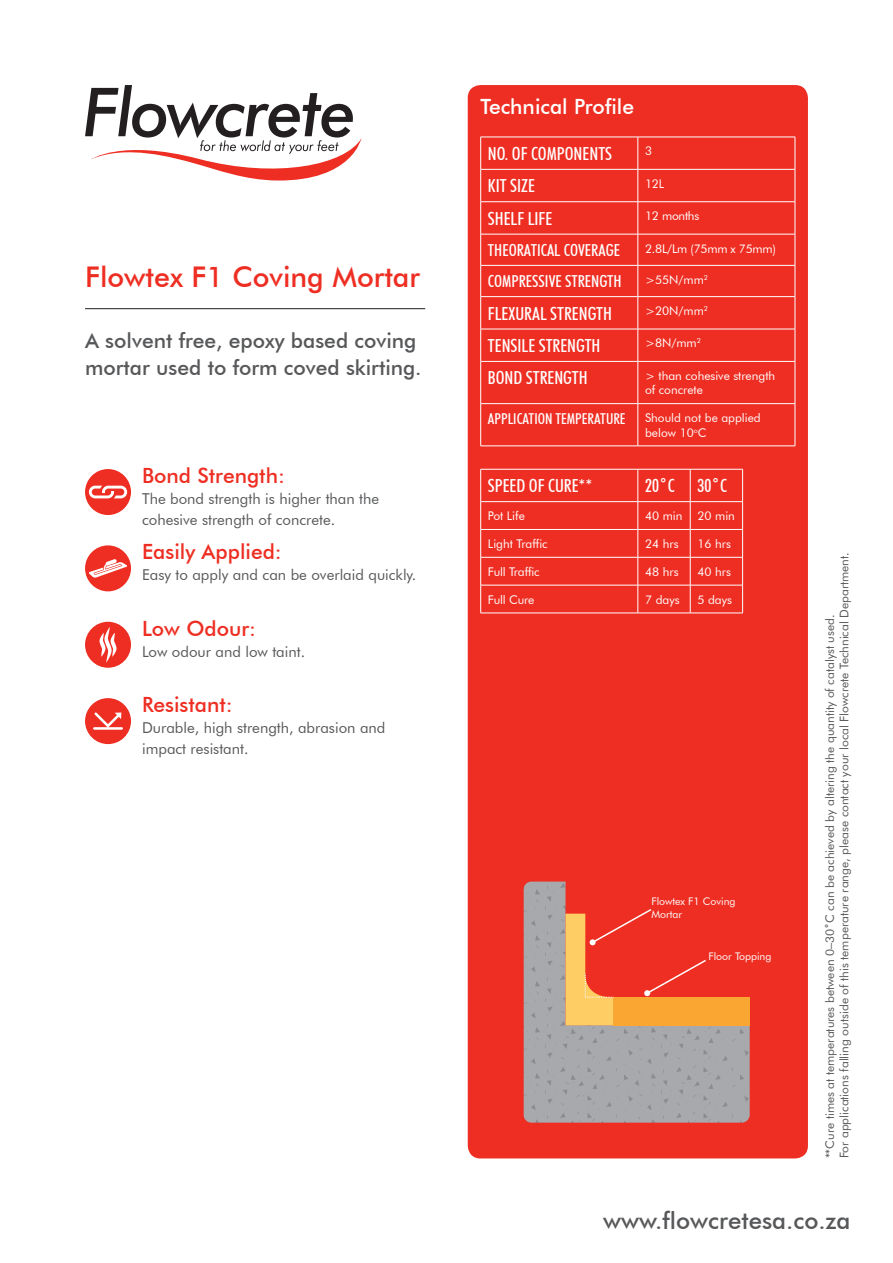
<style>
.page{position:relative;width:893px;height:1263px;background:#fff}
.page>*{position:absolute;margin:0;border:0;box-sizing:border-box;transform-origin:0 0}
.t1{font:500 28.5px "Futura BT";color:#ee2e22}
.t2{font:500 24px "Futura BT";color:#57585a}
.t3{font:500 21px/27px "Futura BT";color:#57585a}
.t4{font:500 21px "Futura BT";color:#ee2e22}
.t5{font:500 21px "Futura BT";color:#fff}
.t6{font:500 condensed 18px "Futura BT";color:#fff}
.t7{font:500 condensed 16.5px "Futura BT";color:#fff}
.t8{font:15px/21px "Futura BT";color:#57585a}
.t9{font:500 condensed 15px "Futura BT";color:#fff}
.t10{font:12px/14.4px "Futura BT";color:#57585a}
.t11{font:12px/14.4px "Futura BT";color:#fff}
.t12{font:12px "Futura BT";letter-spacing:-.02em;color:#fff}
.t13{font:10.5px/12.6px "Futura BT";color:#fff}
</style>
<div class="page">
<svg style="left:85px;top:85px;width:276px;height:96px"></svg>
<div style="left:468px;top:85px;width:340px;height:1073px;background:#ee2e22;border-radius:13px"></div>
<hr style="left:480px;top:234px;width:158px;height:1px;background:#fff">
<hr style="left:638px;top:234px;width:157px;height:1px;background:#fff">
<hr style="left:480px;top:265px;width:158px;height:1px;background:#fff">
<hr style="left:480px;top:266px;width:1px;height:30px;background:#fff">
<hr style="left:638px;top:265px;width:157px;height:1px;background:#fff">
<hr style="left:638px;top:266px;width:1px;height:30px;background:#fff">
<hr style="left:795px;top:266px;width:1px;height:30px;background:#fff">
<hr style="left:480px;top:296px;width:158px;height:1px;background:#fff">
<hr style="left:480px;top:297px;width:1px;height:32px;background:#fff">
<hr style="left:638px;top:296px;width:157px;height:1px;background:#fff">
<hr style="left:638px;top:297px;width:1px;height:32px;background:#fff">
<hr style="left:795px;top:297px;width:1px;height:32px;background:#fff">
<hr style="left:480px;top:329px;width:158px;height:1px;background:#fff">
<hr style="left:480px;top:329px;width:1px;height:32px;background:#fff">
<hr style="left:638px;top:329px;width:157px;height:1px;background:#fff">
<hr style="left:638px;top:329px;width:1px;height:32px;background:#fff">
<hr style="left:795px;top:329px;width:1px;height:32px;background:#fff">
<hr style="left:480px;top:361px;width:158px;height:1px;background:#fff">
<hr style="left:480px;top:362px;width:1px;height:41px;background:#fff">
<hr style="left:638px;top:361px;width:157px;height:1px;background:#fff">
<hr style="left:638px;top:362px;width:1px;height:41px;background:#fff">
<hr style="left:795px;top:362px;width:1px;height:41px;background:#fff">
<hr style="left:480px;top:403px;width:158px;height:1px;background:#fff">
<hr style="left:480px;top:404px;width:1px;height:42px;background:#fff">
<hr style="left:638px;top:403px;width:157px;height:1px;background:#fff">
<hr style="left:638px;top:404px;width:1px;height:42px;background:#fff">
<hr style="left:795px;top:404px;width:1px;height:42px;background:#fff">
<hr style="left:480px;top:446px;width:158px;height:1px;background:#fff">
<hr style="left:638px;top:446px;width:157px;height:1px;background:#fff">
<hr style="left:480px;top:169px;width:158px;height:1px;background:#fff">
<hr style="left:480px;top:170px;width:1px;height:32px;background:#fff">
<hr style="left:638px;top:169px;width:157px;height:1px;background:#fff">
<hr style="left:638px;top:170px;width:1px;height:32px;background:#fff">
<hr style="left:795px;top:170px;width:1px;height:32px;background:#fff">
<hr style="left:480px;top:201px;width:158px;height:1px;background:#fff">
<hr style="left:480px;top:202px;width:1px;height:32px;background:#fff">
<hr style="left:638px;top:201px;width:157px;height:1px;background:#fff">
<hr style="left:638px;top:202px;width:1px;height:32px;background:#fff">
<hr style="left:795px;top:202px;width:1px;height:32px;background:#fff">
<hr style="left:480px;top:234px;width:1px;height:31px;background:#fff">
<hr style="left:638px;top:234px;width:1px;height:31px;background:#fff">
<hr style="left:795px;top:234px;width:1px;height:31px;background:#fff">
<hr style="left:480px;top:137px;width:158px;height:1px;background:#fff">
<hr style="left:480px;top:137px;width:1px;height:32px;background:#fff">
<hr style="left:638px;top:137px;width:157px;height:1px;background:#fff">
<hr style="left:638px;top:137px;width:1px;height:32px;background:#fff">
<hr style="left:795px;top:137px;width:1px;height:32px;background:#fff">
<hr style="left:480px;top:469px;width:158px;height:1px;background:#fff">
<hr style="left:480px;top:469px;width:1px;height:32px;background:#fff">
<hr style="left:638px;top:469px;width:52px;height:1px;background:#fff">
<hr style="left:638px;top:469px;width:1px;height:32px;background:#fff">
<hr style="left:690px;top:469px;width:53px;height:1px;background:#fff">
<hr style="left:690px;top:469px;width:1px;height:32px;background:#fff">
<hr style="left:742px;top:469px;width:1px;height:32px;background:#fff">
<hr style="left:480px;top:501px;width:158px;height:1px;background:#fff">
<hr style="left:638px;top:501px;width:52px;height:1px;background:#fff">
<hr style="left:690px;top:501px;width:53px;height:1px;background:#fff">
<hr style="left:480px;top:529px;width:158px;height:1px;background:#fff">
<hr style="left:638px;top:529px;width:52px;height:1px;background:#fff">
<hr style="left:690px;top:529px;width:53px;height:1px;background:#fff">
<hr style="left:480px;top:557px;width:158px;height:1px;background:#fff">
<hr style="left:638px;top:557px;width:52px;height:1px;background:#fff">
<hr style="left:690px;top:557px;width:53px;height:1px;background:#fff">
<hr style="left:480px;top:585px;width:158px;height:1px;background:#fff">
<svg style="left:480px;top:502px;width:1px;height:111px"></svg>
<hr style="left:638px;top:585px;width:52px;height:1px;background:#fff">
<svg style="left:638px;top:502px;width:1px;height:111px"></svg>
<hr style="left:690px;top:585px;width:53px;height:1px;background:#fff">
<svg style="left:690px;top:502px;width:1px;height:111px"></svg>
<svg style="left:742px;top:502px;width:1px;height:111px"></svg>
<hr style="left:480px;top:613px;width:158px;height:1px;background:#fff">
<hr style="left:638px;top:613px;width:52px;height:1px;background:#fff">
<hr style="left:690px;top:613px;width:53px;height:1px;background:#fff">
<hr style="left:85px;top:308px;width:340px;height:1px;background:#231f20">
<div style="left:85px;top:698px;width:46px;height:46px;background:#ee2e22;border-radius:50%"></div>
<hr style="left:93px;top:727px;width:30px;height:3px;background:#fff">
<svg style="left:94px;top:712px;width:27px;height:15px"></svg>
<div style="left:85px;top:469px;width:46px;height:46px;background:#ee2e22;border-radius:50%"></div>
<svg style="left:89px;top:486px;width:38px;height:12px"></svg>
<div style="left:85px;top:545px;width:46px;height:46px;background:#ee2e22;border-radius:50%"></div>
<svg style="left:89px;top:559px;width:38px;height:19px"></svg>
<div style="left:85px;top:622px;width:46px;height:46px;background:#ee2e22;border-radius:50%"></div>
<svg style="left:100px;top:627px;width:17px;height:36px"></svg>
<svg style="left:523px;top:881px;width:227px;height:242px;fill:#a8a9ad"></svg>
<div style="left:613px;top:997px;width:137px;height:28px;background:#faa633"></div>
<svg style="left:565px;top:906px;width:143px;height:119px"></svg>
<p class="t1" style="left:85px;top:260px;width:336px">Flowtex F1 Coving Mortar</p>
<p class="t3" style="left:85px;top:327px;width:338px">A solvent free, epoxy based coving mortar used to form coved skirting.</p>
<p class="t4" style="left:142px;top:462px;width:144px">Bond Strength:</p>
<p class="t8" style="left:142px;top:488px;width:239px">The bond strength is higher than the cohesive strength of concrete.</p>
<p class="t4" style="left:142px;top:539px;width:141px">Easily Applied:</p>
<p class="t8" style="left:142px;top:564px;width:276px">Easy to apply and can be overlaid quickly.</p>
<p class="t4" style="left:142px;top:615px;width:116px">Low Odour:</p>
<p class="t8" style="left:142px;top:641px;width:165px">Low odour and low taint.</p>
<p class="t4" style="left:142px;top:692px;width:92px">Resistant:</p>
<p class="t8" style="left:142px;top:717px;width:245px">Durable, high strength, abrasion and impact resistant.</p>
<p class="t5" style="left:480px;top:94px;width:155px">Technical Profile</p>
<p class="t6" style="left:488px;top:143px;width:126px">NO. OF COMPONENTS</p>
<p class="t11" style="left:645px;top:144px;width:9px">3</p>
<p class="t6" style="left:488px;top:175px;width:48px">KIT SIZE</p>
<p class="t11" style="left:645px;top:176px;width:21px">12L</p>
<p class="t6" style="left:488px;top:207px;width:66px">SHELF LIFE</p>
<p class="t12" style="left:645px;top:209px;width:56px">12 months</p>
<p class="t7" style="left:488px;top:240px;width:134px">THEORATICAL COVERAGE</p>
<p class="t12" style="left:645px;top:241px;width:132px">2.8L/Lm (75mm x 75mm)</p>
<p class="t7" style="left:488px;top:271px;width:135px">COMPRESSIVE STRENGTH</p>
<p class="t11" style="left:645px;top:272px;width:64px">&gt;55N/mm<sup>2</sup></p>
<p class="t6" style="left:488px;top:302px;width:126px">FLEXURAL STRENGTH</p>
<p class="t11" style="left:645px;top:303px;width:64px">&gt;20N/mm<sup>2</sup></p>
<p class="t6" style="left:488px;top:335px;width:114px">TENSILE STRENGTH</p>
<p class="t11" style="left:645px;top:336px;width:57px">&gt;8N/mm<sup>2</sup></p>
<p class="t6" style="left:488px;top:367px;width:101px">BOND STRENGTH</p>
<p class="t11" style="left:645px;top:368px;width:132px">&gt; than cohesive strength of concrete</p>
<p class="t9" style="left:488px;top:410px;width:139px">APPLICATION TEMPERATURE</p>
<p class="t11" style="left:645px;top:410px;width:117px">Should not be applied below 10<sup>o</sup>C</p>
<p class="t6" style="left:488px;top:475px;width:106px">SPEED OF CURE**</p>
<p class="t6" style="left:645px;top:475px;width:31px">20˚C</p>
<p class="t6" style="left:697px;top:475px;width:31px">30˚C</p>
<p class="t11" style="left:488px;top:508px;width:38px">Pot Life</p>
<p class="t11" style="left:645px;top:508px;width:39px">40 min</p>
<p class="t11" style="left:697px;top:508px;width:39px">20 min</p>
<p class="t11" style="left:488px;top:536px;width:61px">Light Traffic</p>
<p class="t11" style="left:645px;top:536px;width:35px">24 hrs</p>
<p class="t11" style="left:697px;top:536px;width:35px">16 hrs</p>
<p class="t11" style="left:488px;top:564px;width:53px">Full Traffic</p>
<p class="t11" style="left:645px;top:564px;width:35px">48 hrs</p>
<p class="t11" style="left:697px;top:564px;width:35px">40 hrs</p>
<p class="t11" style="left:488px;top:592px;width:48px">Full Cure</p>
<p class="t11" style="left:645px;top:592px;width:36px">7 days</p>
<p class="t11" style="left:697px;top:592px;width:36px">5 days</p>
<p class="t13" style="left:651px;top:895px;width:86px">Flowtex F1 Coving<br>Mortar</p>
<p class="t13" style="left:708px;top:950px;width:65px">Floor Topping</p>
<p class="t10" style="left:822px;top:1158px;width:608px;rotate:-90deg">**Cure times at temperatures between 0–30˚C can be achieved by altering the quantity of catalyst used.<br>For applications falling outside of this temperature range, please contact your local Flowcrete Technical Department.</p>
<h2 class="t2" style="left:603px;top:1206px;width:249px">www.flowcretesa.co.za</h2>
</div>
